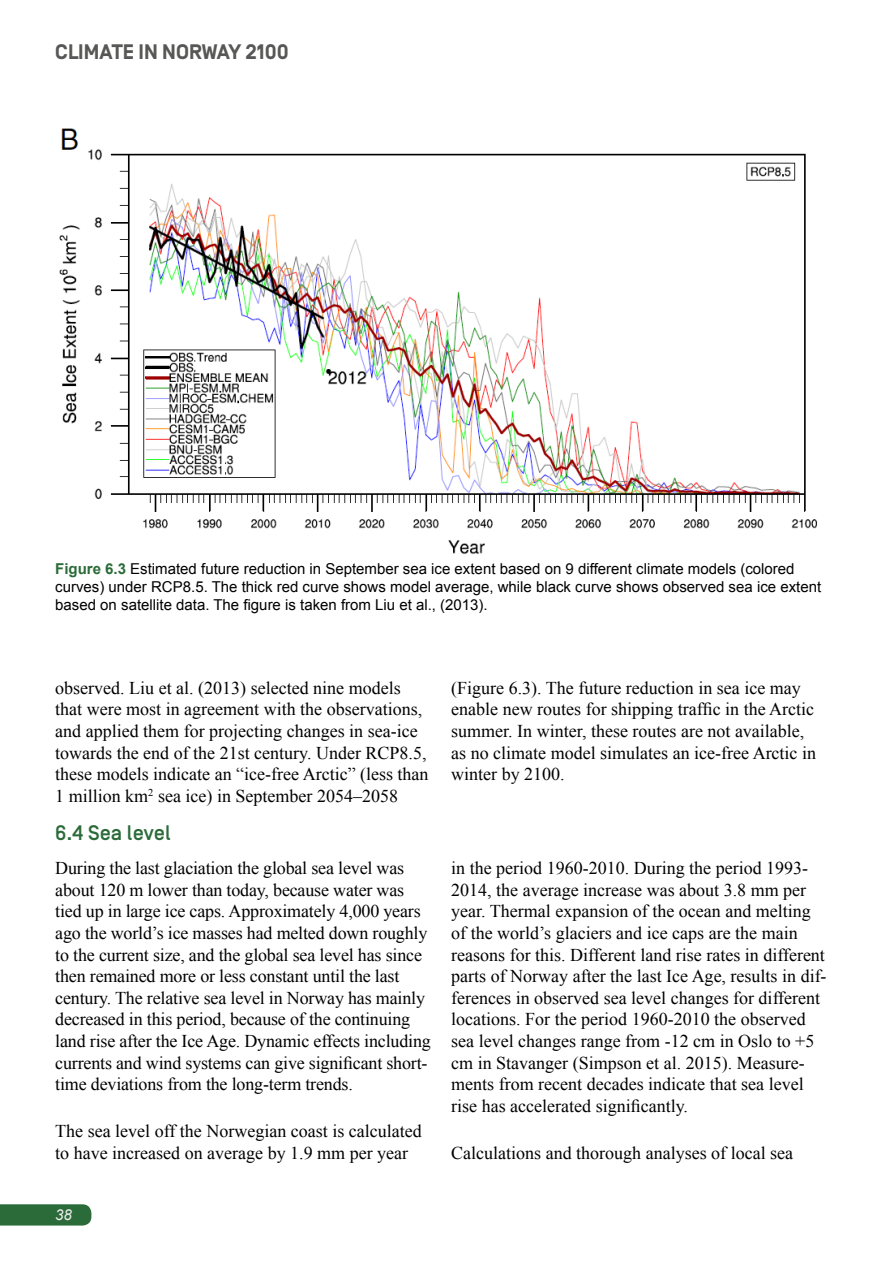
<style>
.page{position:relative;width:893px;height:1263px;background:#fff}
.page>*{position:absolute;margin:0;border:0;box-sizing:border-box;transform-origin:0 0}
.t1{font:700 21px "Simplon BP";color:#575756}
.t2{font:500 21px "Simplon BP";color:#2b6b39}
.t3{font:18px/21.6px "Times New Roman";color:#000}
.t4{font:15px/18px "Arial";color:#000}
.t5{font:italic 15px "Arial";color:#ededed}
.s1{font-weight:700;color:#2b6b39}
</style>
<div class="page">
<div style="left:0;top:1204px;width:91px;height:21px;background:#2b6b39"></div>
<img style="left:59px;top:128px;width:758px;height:426px">
<p class="t1" style="left:55px;top:39px;width:235px">CLIMATE IN NORWAY 2100</p>
<p class="t4" style="left:55px;top:560px;width:767px"><span class="s1">Figure 6.3</span> Estimated future reduction in September sea ice extent based on 9 different climate models (colored curves) under RCP8.5. The thick red curve shows model average, while black curve shows observed sea ice extent based on satellite data. The figure is taken from Liu et al., (2013).</p>
<p class="t3" style="left:55px;top:677px;width:375px">observed. Liu et al. (2013) selected nine models that were most in agreement with the observations, and applied them for projecting changes in sea-ice towards the end of the 21st century. Under RCP8.5, these models indicate an “ice-free Arctic” (less than 1 million km<sup>2</sup> sea ice) in September 2054–2058</p>
<p class="t3" style="left:451px;top:677px;width:366px">(Figure 6.3). The future reduction in sea ice may enable new routes for shipping traffic in the Arctic summer. In winter, these routes are not available, as no climate model simulates an ice-free Arctic in winter by 2100.</p>
<p class="t2" style="left:55px;top:820px;width:117px">6.4 Sea level</p>
<p class="t3" style="left:55px;top:857px;width:377px">During the last glaciation the global sea level was about 120 m lower than today, because water was tied up in large ice caps. Approximately 4,000 years ago the world’s ice masses had melted down roughly to the current size, and the global sea level has since then remained more or less constant until the last century. The relative sea level in Norway has mainly decreased in this period, because of the continuing land rise after the Ice Age. Dynamic effects including currents and wind systems can give significant short&shy;time deviations from the long-term trends.</p>
<p class="t3" style="left:55px;top:1120px;width:368px">The sea level off the Norwegian coast is calculated to have increased on average by 1.9 mm per year</p>
<p class="t3" style="left:451px;top:857px;width:377px">in the period 1960-2010. During the period 1993- 2014, the average increase was about 3.8 mm per year. Thermal expansion of the ocean and melting of the world’s glaciers and ice caps are the main reasons for this. Different land rise rates in different parts of Norway after the last Ice Age, results in dif&shy;ferences in observed sea level changes for different locations. For the period 1960-2010 the observed sea level changes range from -12 cm in Oslo to +5 cm in Stavanger (Simpson et al. 2015). Measure&shy;ments from recent decades indicate that sea level rise has accelerated significantly.</p>
<p class="t3" style="left:451px;top:1142px;width:343px">Calculations and thorough analyses of local sea</p>
<p class="t5" style="left:55px;top:1205px;width:18px">38</p>
</div>
